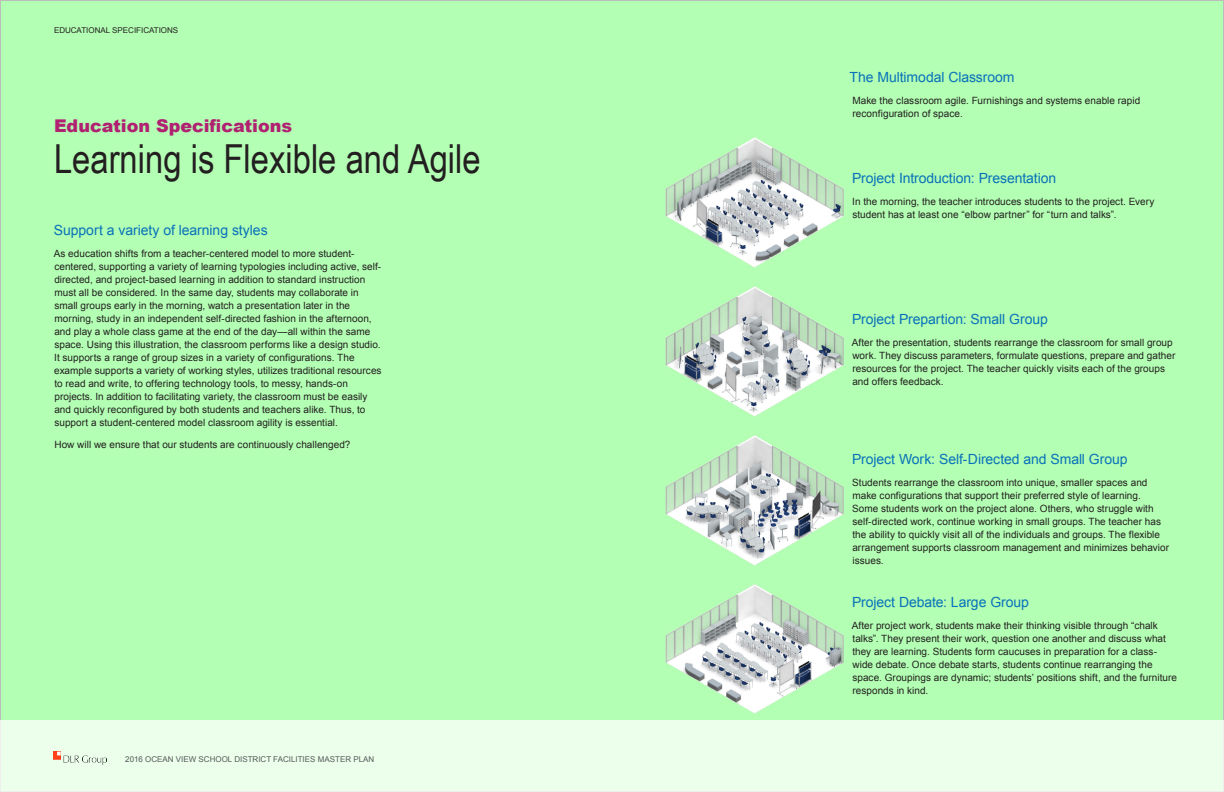
<style>
.page{position:relative;width:1224px;height:792px;background:#b3ffb3}
.page>*{position:absolute;margin:0;border:0;box-sizing:border-box;transform-origin:0 0}
.Chapter_Titles{font:40px "Arial Narrow";color:#231f20}
.Table_text{font:900 17.5px "Arial";color:#b02172}
.Table_text-2{font:14px "Arial";letter-spacing:-.005em;color:#0871ba}
.Table_text-3{font:10px/13px "Arial";letter-spacing:.005em;color:#231f20}
.t1{font:8px "Arial";color:#57585a}
.t2{font:8px "Arial";color:#231f20}
</style>
<div class="page">
<div style="left:0;top:720px;width:1224px;height:72px;background:#ebffeb"></div>
<img style="left:54px;top:752px;width:53px;height:12px">
<img style="left:665px;top:286px;width:179px;height:131px">
<img style="left:665px;top:435px;width:179px;height:131px">
<img style="left:665px;top:584px;width:179px;height:130px">
<img style="left:665px;top:137px;width:179px;height:131px">
<p class="t2" style="left:54px;top:25px;width:126px">EDUCATIONAL SPECIFICATIONS</p>
<p class="Table_text" style="left:54px;top:113px;width:240px">Education Specifications</p>
<p class="Chapter_Titles" style="left:54px;top:129px;width:428px">Learning is Flexible and Agile</p>
<p class="Table_text-2" style="left:54px;top:221px;width:215px">Support a variety of learning styles</p>
<p class="Table_text-3" style="left:54px;top:247px;width:329px">As education shifts from a teacher-centered model to more student&shy;centered, supporting a variety of learning typologies including active, self&shy;directed, and project-based learning in addition to standard instruction must all be considered. In the same day, students may collaborate in small groups early in the morning, watch a presentation later in the morning, study in an independent self-directed fashion in the afternoon, and play a whole class game at the end of the day—all within the same space. Using this illustration, the classroom performs like a design studio.<br>It supports a range of group sizes in a variety of configurations. The example supports a variety of working styles, utilizes traditional resources to read and write, to offering technology tools, to messy, hands-on projects. In addition to facilitating variety, the classroom must be easily and quickly reconfigured by both students and teachers alike. Thus, to support a student-centered model classroom agility is essential.</p>
<p class="Table_text-3" style="left:54px;top:438px;width:298px">How will we ensure that our students are continuously challenged?</p>
<p class="t1" style="left:125px;top:754px;width:250px">2016 OCEAN VIEW SCHOOL DISTRICT FACILITIES MASTER PLAN</p>
<p class="Table_text-2" style="left:850px;top:68px;width:167px">The Multimodal Classroom</p>
<p class="Table_text-3" style="left:852px;top:94px;width:289px">Make the classroom agile. Furnishings and systems enable rapid reconfiguration of space.</p>
<p class="Table_text-2" style="left:852px;top:169px;width:206px">Project Introduction: Presentation</p>
<p class="Table_text-3" style="left:852px;top:195px;width:304px">In the morning, the teacher introduces students to the project. Every student has at least one “elbow partner” for “turn and talks”.</p>
<p class="Table_text-2" style="left:852px;top:310px;width:197px">Project Prepartion: Small Group</p>
<p class="Table_text-3" style="left:852px;top:336px;width:325px">After the presentation, students rearrange the classroom for small group work. They discuss parameters, formulate questions, prepare and gather resources for the project. The teacher quickly visits each of the groups and offers feedback.</p>
<p class="Table_text-2" style="left:852px;top:450px;width:277px">Project Work: Self-Directed and Small Group</p>
<p class="Table_text-3" style="left:852px;top:476px;width:319px">Students rearrange the classroom into unique, smaller spaces and make configurations that support their preferred style of learning.<br>Some students work on the project alone. Others, who struggle with self-directed work, continue working in small groups. The teacher has the ability to quickly visit all of the individuals and groups. The flexible arrangement supports classroom management and minimizes behavior issues.</p>
<p class="Table_text-2" style="left:852px;top:592px;width:178px">Project Debate: Large Group</p>
<p class="Table_text-3" style="left:852px;top:619px;width:327px">After project work, students make their thinking visible through “chalk talks”. They present their work, question one another and discuss what they are learning. Students form caucuses in preparation for a class&shy;wide debate. Once debate starts, students continue rearranging the space. Groupings are dynamic; students’ positions shift, and the furniture responds in kind.</p>
</div>
